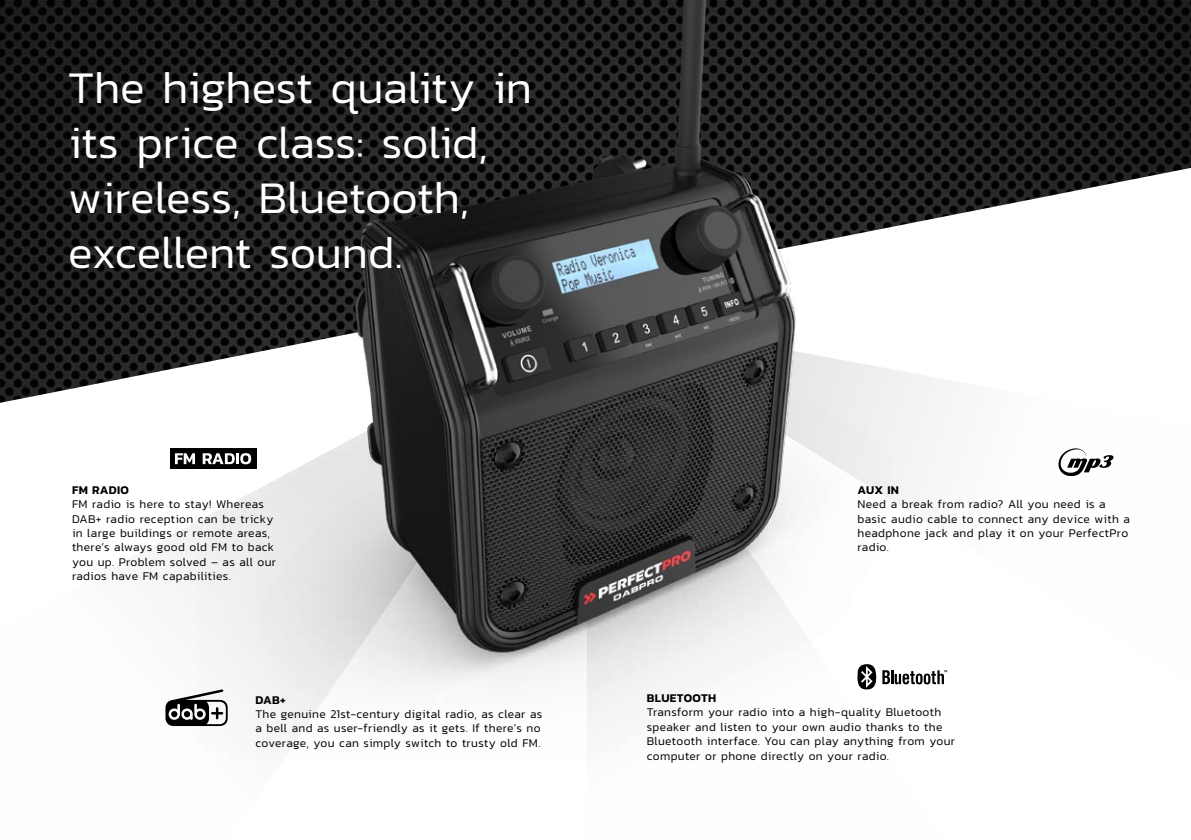
<style>
.page{position:relative;width:1191px;height:840px;background:#fff}
.page>*{position:absolute;margin:0;border:0;box-sizing:border-box;transform-origin:0 0}
.t1{font:300 46px/55.2px "Kanit";letter-spacing:-.005em;color:#fff}
.t2{font:300 12px/14.4px "Kanit";letter-spacing:.025em;color:#000}
.t3{font:600 12px "Kanit";letter-spacing:.02em;color:#000}
</style>
<div class="page">
<svg style="left:0;top:402px;width:198px;height:325px"></svg>
<img style="left:0;top:0;width:1191px;height:402px">
<img style="left:198px;top:0;width:745px;height:745px">
<svg style="left:1058px;top:448px;width:55px;height:28px"></svg>
<svg style="left:857px;top:663px;width:90px;height:26px"></svg>
<svg style="left:165px;top:689px;width:63px;height:36px"></svg>
<div style="left:170px;top:448px;width:86px;height:21px;background:#000"></div>
<svg style="left:175px;top:453px;width:20px;height:11px"></svg>
<svg style="left:203px;top:453px;width:48px;height:11px"></svg>
<h1 class="t1" style="left:68px;top:59px;width:465px">The highest quality in its price class: solid, wireless, Bluetooth, excellent sound.</h1>
<p class="t3" style="left:72px;top:480px;width:58px">FM RADIO</p>
<p class="t2" style="left:72px;top:496px;width:206px">FM radio is here to stay! Whereas<br>DAB+ radio reception can be tricky in large buildings or remote areas, there’s always good old FM to back you up. Problem solved – as all our radios have FM capabilities.</p>
<p class="t3" style="left:255px;top:690px;width:32px">DAB+</p>
<p class="t2" style="left:255px;top:706px;width:288px">The genuine 21st-century digital radio, as clear as a bell and as user-friendly as it gets. If there’s no coverage, you can simply switch to trusty old FM.</p>
<p class="t3" style="left:857px;top:480px;width:43px">AUX IN</p>
<p class="t2" style="left:857px;top:496px;width:274px">Need a break from radio? All you need is a basic audio cable to connect any device with a headphone jack and play it on your PerfectPro radio.</p>
<p class="t3" style="left:647px;top:688px;width:71px">BLUETOOTH</p>
<p class="t2" style="left:647px;top:704px;width:310px">Transform your radio into a high-quality Bluetooth speaker and listen to your own audio thanks to the Bluetooth interface. You can play anything from your computer or phone directly on your radio.</p>
</div>
